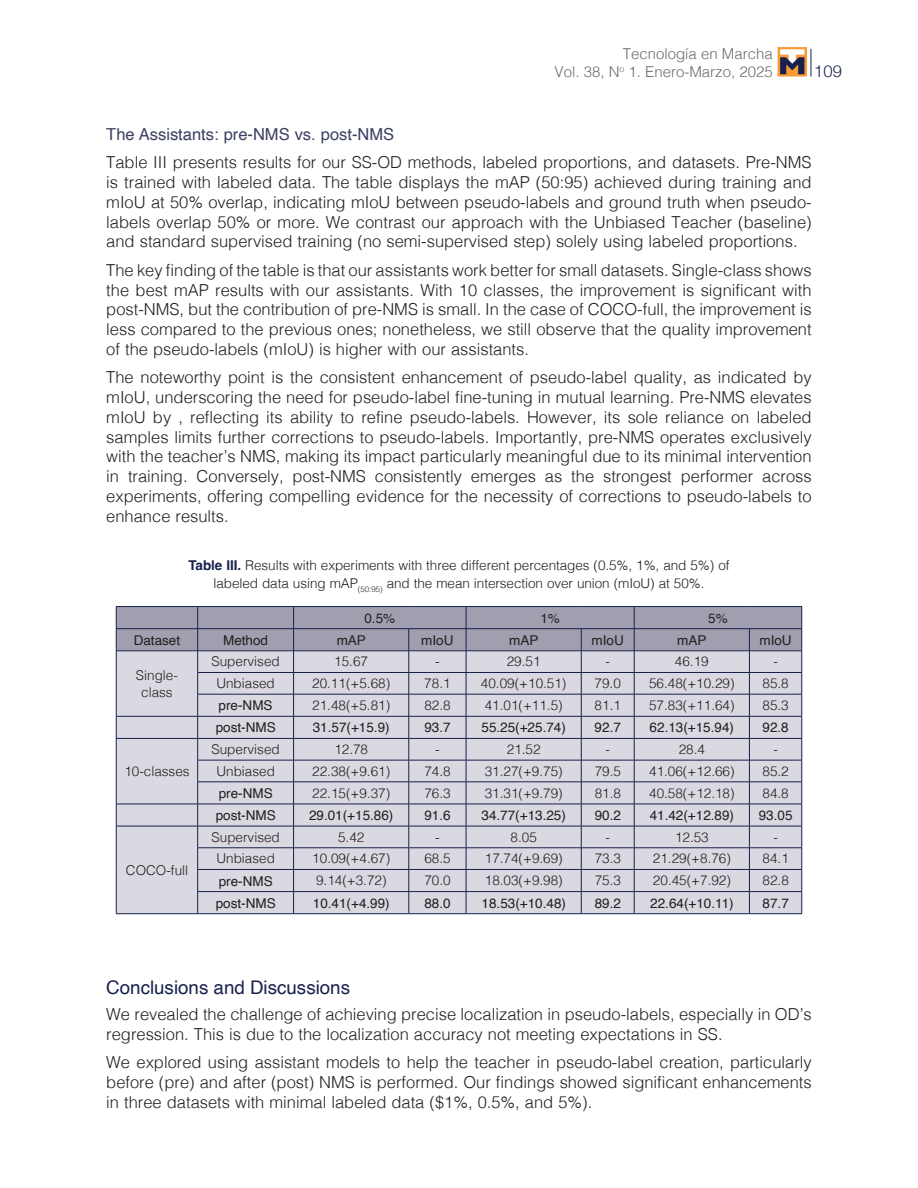
<style>
.page{position:relative;width:918px;height:1188px;background:#fff}
.page>*{position:absolute;margin:0;border:0;box-sizing:border-box;transform-origin:0 0}
.t1{font:18.75px "Helvetica";color:#17214b}
.t2{font:300 16.5px/19.8px "Helvetica";color:#231f20;text-align:justify}
.t3{font:16.5px "Helvetica";color:#3b3f62}
.t4{font:300 16.5px "Helvetica Neue";color:#17214b}
.t5{font:300 15px/18px "Helvetica";color:#6c6d70;text-align:right}
.t6{font:300 13.5px/18px "Helvetica";color:#231f20;text-align:center}
.t7{font:13.5px "Helvetica";color:#231f20}
.s1{font-weight:700;color:#17214b}
</style>
<div class="page">
<svg style="left:811px;top:49px;width:1px;height:28px"></svg>
<svg style="left:778px;top:47px;width:29px;height:30px"></svg>
<svg style="left:780px;top:49px;width:24px;height:25px"></svg>
<hr style="left:116px;top:606px;width:82px;height:1px;background:#17214b">
<hr style="left:198px;top:606px;width:96px;height:1px;background:#17214b">
<hr style="left:294px;top:606px;width:115px;height:1px;background:#17214b">
<hr style="left:409px;top:606px;width:57px;height:1px;background:#17214b">
<hr style="left:466px;top:606px;width:115px;height:1px;background:#17214b">
<hr style="left:581px;top:606px;width:53px;height:1px;background:#17214b">
<hr style="left:634px;top:606px;width:115px;height:1px;background:#17214b">
<hr style="left:749px;top:606px;width:53px;height:1px;background:#17214b">
<svg style="left:116px;top:607px;width:687px;height:307px"></svg>
<hr style="left:116px;top:651px;width:82px;height:1px;background:#17214b">
<hr style="left:198px;top:651px;width:96px;height:1px;background:#17214b">
<hr style="left:294px;top:651px;width:115px;height:1px;background:#17214b">
<hr style="left:409px;top:651px;width:57px;height:1px;background:#17214b">
<hr style="left:466px;top:651px;width:115px;height:1px;background:#17214b">
<hr style="left:581px;top:651px;width:53px;height:1px;background:#17214b">
<hr style="left:634px;top:651px;width:115px;height:1px;background:#17214b">
<hr style="left:749px;top:651px;width:53px;height:1px;background:#17214b">
<p class="t5" style="left:555px;top:43px;width:220px">Tecnología en Marcha<br>Vol. 38, N<sup>o</sup> 1. Enero-Marzo, 2025</p>
<p class="t4" style="left:814px;top:57px;width:29px">109</p>
<p class="t3" style="left:106px;top:121px;width:289px">The Assistants: pre-NMS vs. post-NMS</p>
<p class="t2" style="left:106px;top:151px;width:707px">Table III presents results for our SS-OD methods, labeled proportions, and datasets. Pre-NMS is trained with labeled data. The table displays the mAP (50:95) achieved during training and mIoU at 50% overlap, indicating mIoU between pseudo-labels and ground truth when pseudo&shy;labels overlap 50% or more. We contrast our approach with the Unbiased Teacher (baseline) and standard supervised training (no semi-supervised step) solely using labeled proportions.</p>
<p class="t2" style="left:106px;top:259px;width:707px">The key finding of the table is that our assistants work better for small datasets. Single-class shows the best mAP results with our assistants. With 10 classes, the improvement is significant with post-NMS, but the contribution of pre-NMS is small. In the case of COCO-full, the improvement is less compared to the previous ones; nonetheless, we still observe that the quality improvement of the pseudo-labels (mIoU) is higher with our assistants.</p>
<p class="t2" style="left:106px;top:366px;width:707px">The noteworthy point is the consistent enhancement of pseudo-label quality, as indicated by mIoU, underscoring the need for pseudo-label fine-tuning in mutual learning. Pre-NMS elevates mIoU by , reflecting its ability to refine pseudo-labels. However, its sole reliance on labeled samples limits further corrections to pseudo-labels. Importantly, pre-NMS operates exclusively with the teacher’s NMS, making its impact particularly meaningful due to its minimal intervention in training. Conversely, post-NMS consistently emerges as the strongest performer across experiments, offering compelling evidence for the necessity of corrections to pseudo-labels to enhance results.</p>
<p class="t6" style="left:188px;top:555px;width:543px"><span class="s1">Table III.</span> Results with experiments with three different percentages (0.5%, 1%, and 5%) of labeled data using mAP<sub>(50:95)</sub> and the mean intersection over union (mIoU) at 50%.</p>
<p class="t7" style="left:364px;top:608px;width:32px">0.5%</p>
<p class="t7" style="left:540px;top:608px;width:21px">1%</p>
<p class="t7" style="left:708px;top:608px;width:21px">5%</p>
<p class="t7" style="left:134px;top:630px;width:48px">Dataset</p>
<p class="t7" style="left:223px;top:630px;width:47px">Method</p>
<p class="t7" style="left:337px;top:630px;width:31px">mAP</p>
<p class="t7" style="left:421px;top:630px;width:34px">mIoU</p>
<p class="t7" style="left:509px;top:630px;width:31px">mAP</p>
<p class="t7" style="left:592px;top:630px;width:34px">mIoU</p>
<p class="t7" style="left:677px;top:630px;width:31px">mAP</p>
<p class="t7" style="left:759px;top:630px;width:34px">mIoU</p>
<p class="t6" style="left:136px;top:666px;width:43px;line-height:16.2px">Single&shy;class</p>
<p class="t6" style="left:212px;top:652px;width:70px">Supervised</p>
<p class="t6" style="left:334px;top:652px;width:35px">15.67</p>
<p class="t6" style="left:435px;top:652px;width:6px">-</p>
<p class="t6" style="left:507px;top:652px;width:35px">29.51</p>
<p class="t6" style="left:606px;top:652px;width:6px">-</p>
<p class="t6" style="left:675px;top:652px;width:35px">46.19</p>
<p class="t6" style="left:773px;top:652px;width:6px">-</p>
<p class="t6" style="left:216px;top:673px;width:60px">Unbiased</p>
<p class="t6" style="left:312px;top:673px;width:79px">20.11(+5.68)</p>
<p class="t6" style="left:424px;top:673px;width:28px">78.1</p>
<p class="t6" style="left:481px;top:673px;width:87px">40.09(+10.51)</p>
<p class="t6" style="left:595px;top:673px;width:28px">79.0</p>
<p class="t6" style="left:649px;top:673px;width:87px">56.48(+10.29)</p>
<p class="t6" style="left:763px;top:673px;width:28px">85.8</p>
<p class="t7" style="left:219px;top:695px;width:55px">pre-NMS</p>
<p class="t6" style="left:312px;top:695px;width:79px">21.48(+5.81)</p>
<p class="t6" style="left:424px;top:695px;width:28px">82.8</p>
<p class="t6" style="left:485px;top:695px;width:79px">41.01(+11.5)</p>
<p class="t6" style="left:595px;top:695px;width:28px">81.1</p>
<p class="t6" style="left:649px;top:695px;width:87px">57.83(+11.64)</p>
<p class="t6" style="left:763px;top:695px;width:28px">85.3</p>
<p class="t7" style="left:216px;top:717px;width:62px">post-NMS</p>
<p class="t7" style="left:313px;top:717px;width:78px">31.57(+15.9)</p>
<p class="t7" style="left:424px;top:717px;width:28px">93.7</p>
<p class="t7" style="left:482px;top:717px;width:86px">55.25(+25.74)</p>
<p class="t7" style="left:595px;top:717px;width:28px">92.7</p>
<p class="t7" style="left:650px;top:717px;width:86px">62.13(+15.94)</p>
<p class="t7" style="left:763px;top:717px;width:28px">92.8</p>
<p class="t6" style="left:124px;top:761px;width:67px">10-classes</p>
<p class="t6" style="left:126px;top:860px;width:64px">COCO-full</p>
<p class="t6" style="left:212px;top:739px;width:70px">Supervised</p>
<p class="t6" style="left:334px;top:739px;width:35px">12.78</p>
<p class="t6" style="left:435px;top:739px;width:6px">-</p>
<p class="t6" style="left:507px;top:739px;width:35px">21.52</p>
<p class="t6" style="left:606px;top:739px;width:6px">-</p>
<p class="t6" style="left:679px;top:739px;width:28px">28.4</p>
<p class="t6" style="left:773px;top:739px;width:6px">-</p>
<p class="t6" style="left:216px;top:761px;width:60px">Unbiased</p>
<p class="t6" style="left:312px;top:761px;width:79px">22.38(+9.61)</p>
<p class="t6" style="left:424px;top:761px;width:28px">74.8</p>
<p class="t6" style="left:485px;top:761px;width:79px">31.27(+9.75)</p>
<p class="t6" style="left:595px;top:761px;width:28px">79.5</p>
<p class="t6" style="left:649px;top:761px;width:87px">41.06(+12.66)</p>
<p class="t6" style="left:763px;top:761px;width:28px">85.2</p>
<p class="t7" style="left:219px;top:783px;width:55px">pre-NMS</p>
<p class="t6" style="left:312px;top:783px;width:79px">22.15(+9.37)</p>
<p class="t6" style="left:424px;top:783px;width:28px">76.3</p>
<p class="t6" style="left:485px;top:783px;width:79px">31.31(+9.79)</p>
<p class="t6" style="left:595px;top:783px;width:28px">81.8</p>
<p class="t6" style="left:649px;top:783px;width:87px">40.58(+12.18)</p>
<p class="t6" style="left:763px;top:783px;width:28px">84.8</p>
<p class="t7" style="left:216px;top:805px;width:62px">post-NMS</p>
<p class="t7" style="left:309px;top:805px;width:86px">29.01(+15.86)</p>
<p class="t7" style="left:424px;top:805px;width:28px">91.6</p>
<p class="t7" style="left:482px;top:805px;width:86px">34.77(+13.25)</p>
<p class="t7" style="left:595px;top:805px;width:28px">90.2</p>
<p class="t7" style="left:650px;top:805px;width:86px">41.42(+12.89)</p>
<p class="t7" style="left:759px;top:805px;width:35px">93.05</p>
<p class="t6" style="left:212px;top:827px;width:70px">Supervised</p>
<p class="t6" style="left:338px;top:827px;width:28px">5.42</p>
<p class="t6" style="left:435px;top:827px;width:6px">-</p>
<p class="t6" style="left:511px;top:827px;width:28px">8.05</p>
<p class="t6" style="left:606px;top:827px;width:6px">-</p>
<p class="t6" style="left:675px;top:827px;width:35px">12.53</p>
<p class="t6" style="left:773px;top:827px;width:6px">-</p>
<p class="t6" style="left:216px;top:849px;width:60px">Unbiased</p>
<p class="t6" style="left:312px;top:849px;width:79px">10.09(+4.67)</p>
<p class="t6" style="left:424px;top:849px;width:28px">68.5</p>
<p class="t6" style="left:485px;top:849px;width:79px">17.74(+9.69)</p>
<p class="t6" style="left:595px;top:849px;width:28px">73.3</p>
<p class="t6" style="left:653px;top:849px;width:79px">21.29(+8.76)</p>
<p class="t6" style="left:763px;top:849px;width:28px">84.1</p>
<p class="t7" style="left:219px;top:870px;width:55px">pre-NMS</p>
<p class="t6" style="left:316px;top:871px;width:72px">9.14(+3.72)</p>
<p class="t6" style="left:424px;top:871px;width:28px">70.0</p>
<p class="t6" style="left:485px;top:871px;width:79px">18.03(+9.98)</p>
<p class="t6" style="left:595px;top:871px;width:28px">75.3</p>
<p class="t6" style="left:653px;top:871px;width:79px">20.45(+7.92)</p>
<p class="t6" style="left:763px;top:871px;width:28px">82.8</p>
<p class="t7" style="left:216px;top:893px;width:62px">post-NMS</p>
<p class="t7" style="left:313px;top:893px;width:78px">10.41(+4.99)</p>
<p class="t7" style="left:424px;top:893px;width:28px">88.0</p>
<p class="t7" style="left:482px;top:893px;width:86px">18.53(+10.48)</p>
<p class="t7" style="left:595px;top:893px;width:28px">89.2</p>
<p class="t7" style="left:650px;top:893px;width:85px">22.64(+10.11)</p>
<p class="t7" style="left:763px;top:893px;width:28px">87.7</p>
<p class="t1" style="left:106px;top:973px;width:245px">Conclusions and Discussions</p>
<p class="t2" style="left:106px;top:1003px;width:707px">We revealed the challenge of achieving precise localization in pseudo-labels, especially in OD’s regression. This is due to the localization accuracy not meeting expectations in SS.</p>
<p class="t2" style="left:106px;top:1052px;width:707px">We explored using assistant models to help the teacher in pseudo-label creation, particularly before (pre) and after (post) NMS is performed. Our findings showed significant enhancements in three datasets with minimal labeled data ($1%, 0.5%, and 5%).</p>
</div>
